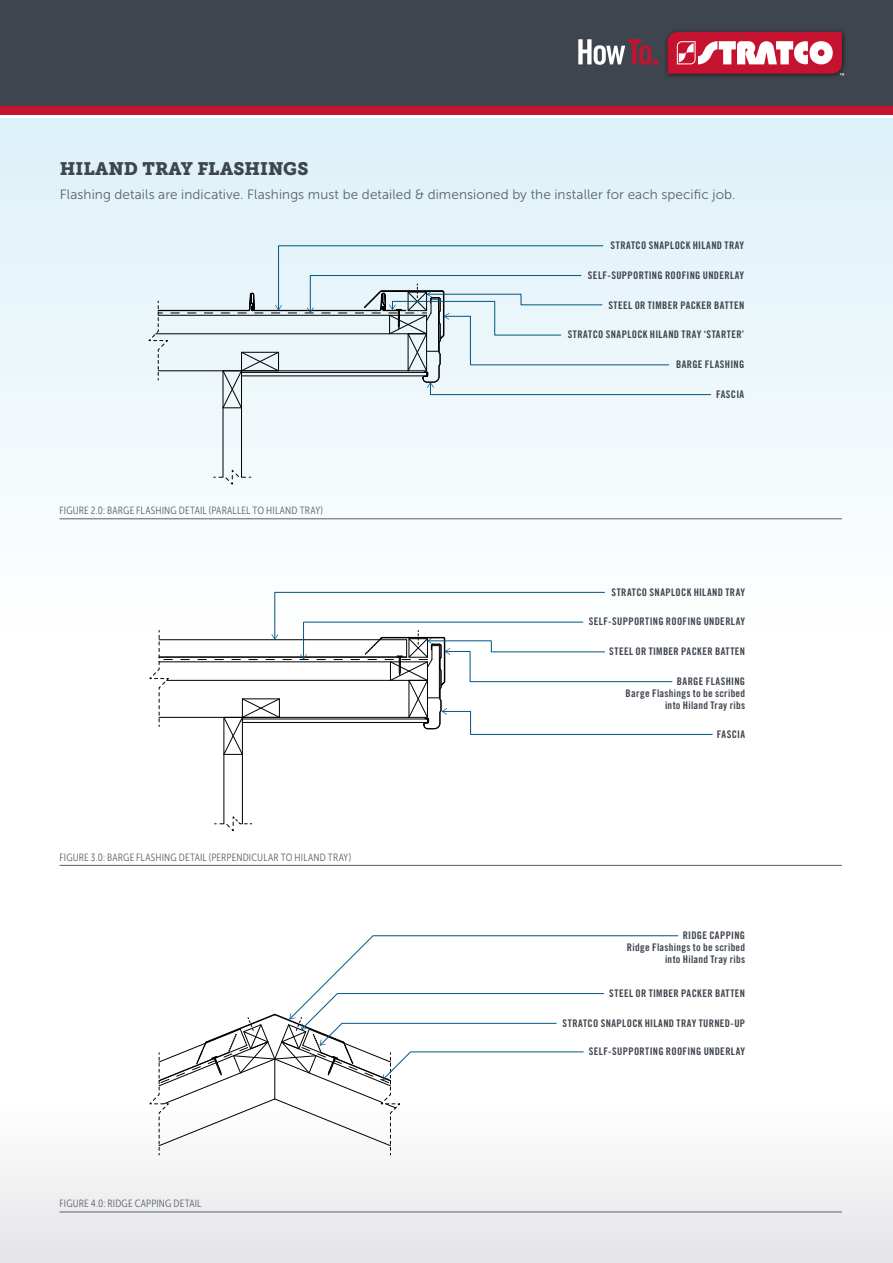
<style>
.page{position:relative;width:893px;height:1263px;background:#fff}
.page>*{position:absolute;margin:0;border:0;box-sizing:border-box;transform-origin:0 0}
.t1{font:18px "Museo Slab 900";letter-spacing:.005em;color:#3f454f}
.t2{font:13.5px "Museo Sans 300";letter-spacing:.005em;color:#5b616a}
.t3{font:10.5px/12px "Trade Gothic LT Std Bd Cn 20";letter-spacing:.03em;color:#3f454f;text-align:right}
.t4{font:10.5px "Museo Sans Cond 300";letter-spacing:.02em;color:#5a606a}
</style>
<div class="page">
<div style="left:0;top:1106px;width:893px;height:157px;background:linear-gradient(to bottom,#fefefe,#e2e3e5)"></div>
<div style="left:0;top:118px;width:893px;height:510px;background:linear-gradient(to bottom,#dcf0f8,#fefefe)"></div>
<div style="left:0;top:0;width:893px;height:106px;background:#3f454f"></div>
<div style="left:0;top:106px;width:893px;height:9px;background:#c4122f"></div>
<svg style="left:578px;top:39px;width:79px;height:26px"></svg>
<div style="left:663px;top:28px;width:184px;height:51px;background:#3b3d46"></div>
<svg style="left:668px;top:32px;width:176px;height:43px;background:#ce5b6e"></svg>
<hr style="left:223px;top:408px;width:1px;height:69px;background:#000">
<hr style="left:241px;top:408px;width:1px;height:69px;background:#000">
<svg style="left:214px;top:469px;width:37px;height:17px"></svg>
<svg style="left:147px;top:245px;width:564px;height:164px;background:#ddeaef"></svg>
<hr style="left:224px;top:754px;width:1px;height:70px;background:#000">
<hr style="left:242px;top:754px;width:1px;height:70px;background:#000">
<svg style="left:215px;top:815px;width:37px;height:17px"></svg>
<svg style="left:148px;top:592px;width:565px;height:163px"></svg>
<svg style="left:148px;top:935px;width:530px;height:220px"></svg>
<hr style="left:60px;top:518px;width:782px;height:1px;background:#5a606a">
<hr style="left:60px;top:865px;width:782px;height:1px;background:#5a606a">
<hr style="left:60px;top:1211px;width:782px;height:1px;background:#5a606a">
<h1 class="t1" style="left:60px;top:158px;width:250px">HILAND TRAY FLASHINGS</h1>
<p class="t2" style="left:60px;top:188px;width:677px">Flashing details are indicative. Flashings must be detailed &amp; dimensioned by the installer for each specific job.</p>
<p class="t3" style="left:611px;top:239px;width:135px">STRATCO SNAPLOCK HILAND TRAY</p>
<p class="t3" style="left:588px;top:269px;width:158px">SELF-SUPPORTING ROOFING UNDERLAY</p>
<p class="t3" style="left:608px;top:299px;width:137px">STEEL OR TIMBER PACKER BATTEN</p>
<p class="t3" style="left:568px;top:328px;width:178px">STRATCO SNAPLOCK HILAND TRAY ‘STARTER’</p>
<p class="t3" style="left:676px;top:358px;width:70px">BARGE FLASHING</p>
<p class="t4" style="left:60px;top:505px;width:265px">FIGURE 2.0: BARGE FLASHING DETAIL (PARALLEL TO HILAND TRAY)</p>
<p class="t4" style="left:60px;top:851px;width:293px">FIGURE 3.0: BARGE FLASHING DETAIL (PERPENDICULAR TO HILAND TRAY)</p>
<p class="t4" style="left:60px;top:1198px;width:144px">FIGURE 4.0: RIDGE CAPPING DETAIL</p>
<p class="t3" style="left:716px;top:388px;width:30px">FASCIA</p>
<p class="t3" style="left:611px;top:586px;width:135px">STRATCO SNAPLOCK HILAND TRAY</p>
<p class="t3" style="left:589px;top:615px;width:158px">SELF-SUPPORTING ROOFING UNDERLAY</p>
<p class="t3" style="left:609px;top:645px;width:137px">STEEL OR TIMBER PACKER BATTEN</p>
<p class="t3" style="left:626px;top:675px;width:121px">BARGE FLASHING<br>Barge Flashings to be scribed into Hiland Tray ribs</p>
<p class="t3" style="left:717px;top:728px;width:30px">FASCIA</p>
<p class="t3" style="left:627px;top:929px;width:120px">RIDGE CAPPING<br>Ridge Flashings to be scribed into Hiland Tray ribs</p>
<p class="t3" style="left:609px;top:987px;width:137px">STEEL OR TIMBER PACKER BATTEN</p>
<p class="t3" style="left:563px;top:1017px;width:184px">STRATCO SNAPLOCK HILAND TRAY TURNED-UP</p>
<p class="t3" style="left:589px;top:1045px;width:158px">SELF-SUPPORTING ROOFING UNDERLAY</p>
</div>
